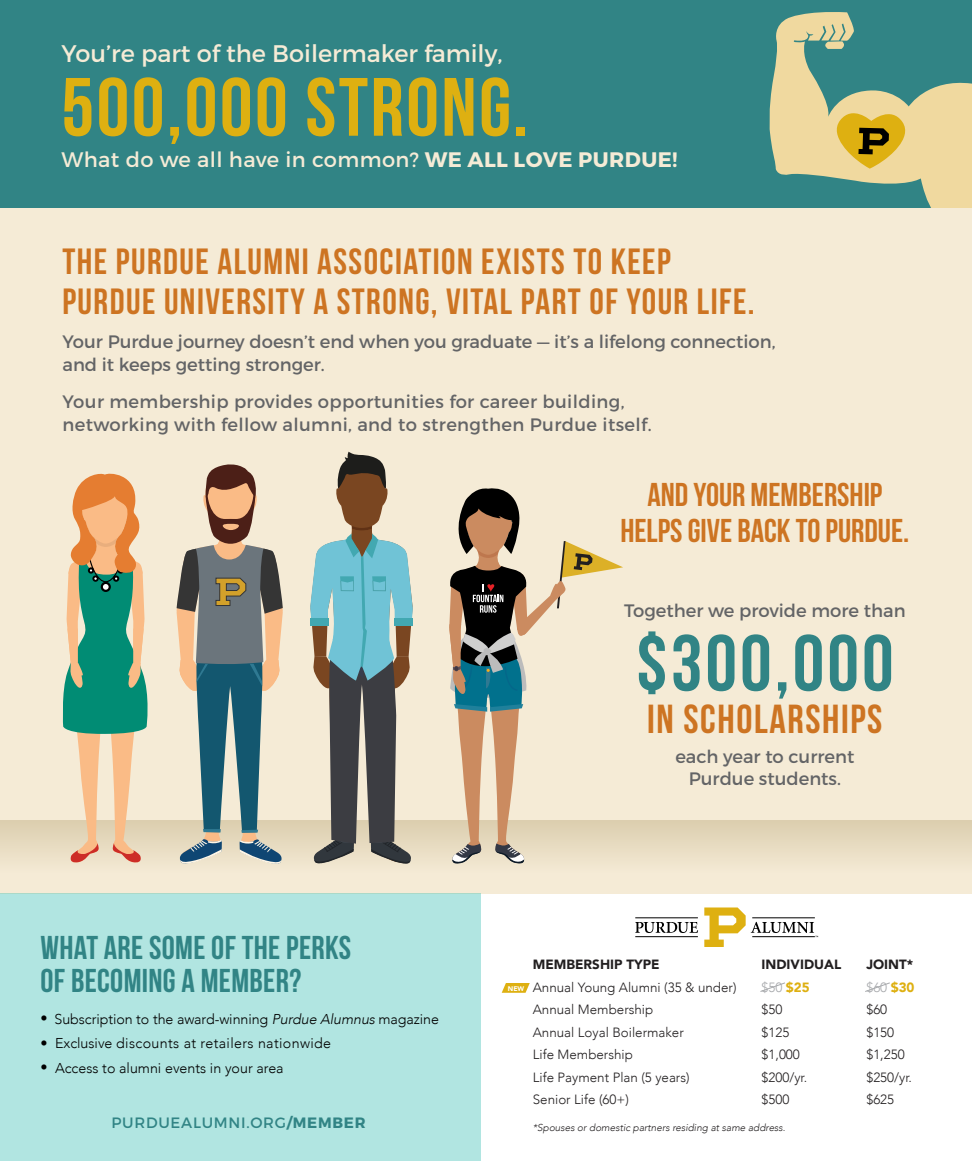
<style>
.page{position:relative;width:972px;height:1161px;background:#fff}
.page>*{position:absolute;margin:0;border:0;box-sizing:border-box;transform-origin:0 0}
.t1{font:82.5px "Bebas Neue";letter-spacing:.03em;color:#deb011}
.t2{font:79.5px "Bebas Neue";letter-spacing:.04em;color:#318485}
.t3{font:40.5px "Bebas Neue";letter-spacing:.04em;color:#cd7422}
.t4{font:36.45px/40.2px "Bebas Neue";letter-spacing:.04em;color:#cd7422}
.t5{font:33px/36px "Bebas Neue";color:#cd7422;text-align:center}
.t6{font:33px/33px "Bebas Neue";letter-spacing:.01em;color:#318485}
.t7{font:24px "Montserrat";color:#f5ebd6}
.t8{font:21px "Montserrat";letter-spacing:.02em;color:#f5ebd6}
.t9{font:18px/22.5px "Montserrat";color:#636466}
.t10{font:18px/22.5px "Montserrat";letter-spacing:.02em;color:#636466}
.t11{font:15px "Montserrat";letter-spacing:.05em;color:#318485}
.t12{font:300 14.25px "Avenir";color:#000}
.t13{font:300 14.25px "Avenir";letter-spacing:.025em;color:#000}
.t14{font:300 13.35px/22.5px "Avenir";color:#221f20}
.t15{font:italic 300 10.05px "Avenir";color:#221f20}
.t16{font:900 6.75px "Avenir";color:#fff}
.s1{font-weight:700}
.s2{font-style:italic}
.s3{font-weight:900}
.s4{color:#a7a9ac}
.s5{font-weight:900;color:#deb011}
</style>
<div class="page">
<div style="left:0;top:0;width:972px;height:894px;background:#f5ebd6"></div>
<div style="left:0;top:0;width:972px;height:208px;background:#318485"></div>
<svg style="left:769px;top:12px;width:203px;height:196px"></svg>
<div style="left:0;top:820px;width:972px;height:61px;background:linear-gradient(to bottom,#dcceae,#f8eeda)"></div>
<svg style="left:61px;top:473px;width:90px;height:391px"></svg>
<svg style="left:310px;top:452px;width:103px;height:415px"></svg>
<svg style="left:448px;top:488px;width:175px;height:377px"></svg>
<svg style="left:177px;top:464px;width:107px;height:404px"></svg>
<svg style="left:635px;top:922px;width:63px;height:11px"></svg>
<hr style="left:635px;top:917px;width:63px;height:1px;background:#000">
<hr style="left:635px;top:936px;width:63px;height:1px;background:#000">
<svg style="left:704px;top:908px;width:114px;height:39px"></svg>
<svg style="left:502px;top:983px;width:28px;height:10px"></svg>
<svg style="left:760px;top:982px;width:25px;height:10px"></svg>
<svg style="left:865px;top:982px;width:25px;height:10px"></svg>
<div style="left:0;top:894px;width:482px;height:267px;background:#b1e5e1"></div>
<p class="t7" style="left:62px;top:39px;width:443px">You’re part of the Boilermaker family,</p>
<p class="t1" style="left:62px;top:62px;width:468px">500,000 STRONG.</p>
<p class="t8" style="left:62px;top:147px;width:618px">What do we all have in common? <span class="s1">WE ALL LOVE PURDUE!</span></p>
<p class="t4" style="left:62px;top:241px;width:694px">THE PURDUE ALUMNI ASSOCIATION EXISTS TO KEEP<br>PURDUE UNIVERSITY A STRONG, VITAL PART OF YOUR LIFE.</p>
<p class="t9" style="left:62px;top:331px;width:715px">Your Purdue journey doesn’t end when you graduate — it’s a lifelong connection, and it keeps getting stronger.</p>
<p class="t10" style="left:62px;top:391px;width:591px">Your membership provides opportunities for career building, networking with fellow alumni, and to strengthen Purdue itself.</p>
<p class="t5" style="left:620px;top:477px;width:290px">AND YOUR MEMBERSHIP<br>HELPS GIVE BACK TO PURDUE.</p>
<p class="t6" style="left:40px;top:931px;width:312px">WHAT ARE SOME OF THE PERKS<br>OF BECOMING A MEMBER?</p>
<p class="t12" style="left:40px;top:1010px;width:400px">• Subscription to the award-winning <span class="s2">Purdue Alumnus</span> magazine</p>
<p class="t13" style="left:40px;top:1035px;width:292px">• Exclusive discounts at retailers nationwide</p>
<p class="t12" style="left:40px;top:1060px;width:245px">• Access to alumni events in your area</p>
<p class="t11" style="left:111px;top:1114px;width:256px">PURDUEALUMNI.ORG<span class="s1">/MEMBER</span></p>
<p class="t9" style="left:624px;top:599px;width:283px">Together we provide more than</p>
<p class="t2" style="left:636px;top:620px;width:259px">$300,000</p>
<p class="t3" style="left:647px;top:696px;width:237px">IN SCHOLARSHIPS</p>
<p class="t9" style="left:675px;top:745px;width:181px;text-align:center">each year to current<br>Purdue students.</p>
<p class="t16" style="left:508px;top:982px;width:18px">NEW</p>
<p class="t14" style="left:533px;top:953px;width:205px"><span class="s3">MEMBERSHIP TYPE<br></span>Annual Young Alumni (35 &amp; under)<br>Annual Membership<br>Annual Loyal Boilermaker<br>Life Membership<br>Life Payment Plan (5 years)<br>Senior Life (60+)</p>
<p class="t15" style="left:533px;top:1122px;width:254px">*Spouses or domestic partners residing at same address.</p>
<p class="t14" style="left:762px;top:953px;width:81px"><span class="s3">INDIVIDUAL </span><span class="s4">$50</span> <span class="s5">$25<br></span>$50<br>$125<br>$1,000 $200/yr.<br>$500</p>
<p class="t14" style="left:866px;top:953px;width:50px"><span class="s3">JOINT* </span><span class="s4">$60</span> <span class="s5">$30 </span>$60 $150 $1,250 $250/yr. $625</p>
</div>
